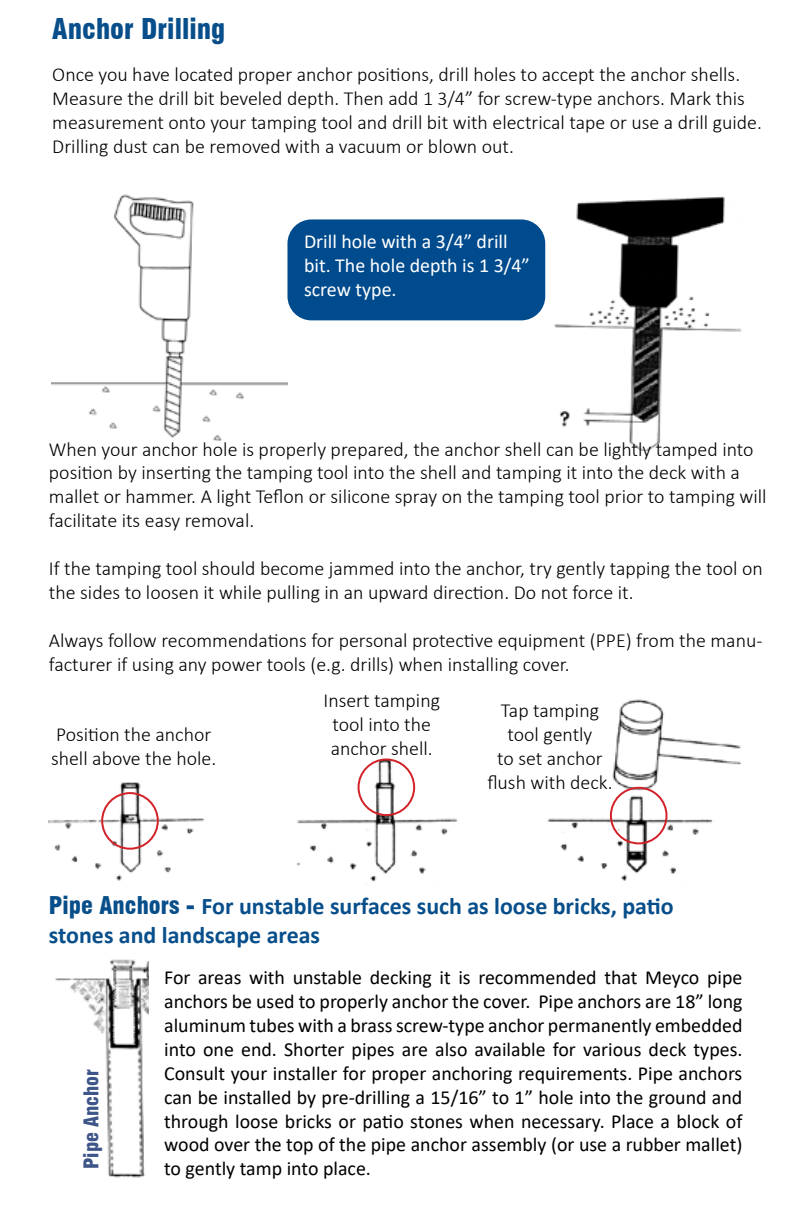
<style>
.page{position:relative;width:792px;height:1224px;background:#fff}
.page>*{position:absolute;margin:0;border:0;box-sizing:border-box;transform-origin:0 0}
.t1{font:900 condensed 28px "Swiss 721 BT";color:#074e8a}
.t2{font:700 24px/28.6px "Calibri";color:#074e8a}
.t3{font:300 20px/24px "Calibri";color:#000}
.t4{font:20px/24px "Calibri";color:#000;text-align:justify}
.t5{font:20px/24px "Calibri";color:#fff}
.t6{font:900 condensed 20px "Swiss 721 BT";color:#3d5588}
.s1{font-family:"Swiss 721 BT";font-weight:900;font-stretch:condensed}
</style>
<div class="page">
<img style="left:49px;top:699px;width:692px;height:183px">
<div style="left:101px;top:792px;width:58px;height:58px;border:2px solid #d2232a;border-radius:50%"></div>
<div style="left:358px;top:758px;width:57px;height:58px;border:2px solid #d2232a;border-radius:50%"></div>
<div style="left:610px;top:787px;width:58px;height:57px;border:2px solid #d2232a;border-radius:50%"></div>
<img style="left:55px;top:959px;width:93px;height:219px">
<img style="left:554px;top:196px;width:188px;height:254px">
<img style="left:51px;top:194px;width:237px;height:247px">
<div style="left:287px;top:219px;width:258px;height:101px;background:#004b8d;border-radius:24px"></div>
<h1 class="t1" style="left:52px;top:12px;width:175px">Anchor Drilling</h1>
<p class="t3" style="left:52px;top:62px;width:711px">Once you have located proper anchor positions, drill holes to accept the anchor shells.<br>Measure the drill bit beveled depth. Then add 1 3/4” for screw-type anchors. Mark this measurement onto your tamping tool and drill bit with electrical tape or use a drill guide.<br>Drilling dust can be removed with a vacuum or blown out.</p>
<p class="t5" style="left:304px;top:229px;width:227px">Drill hole with a 3/4” drill bit. The hole depth is 1 3/4” screw type.</p>
<p class="t3" style="left:49px;top:437px;width:719px">When your anchor hole is properly prepared, the anchor shell can be lightly tamped into position by inserting the tamping tool into the shell and tamping it into the deck with a mallet or hammer. A light Teflon or silicone spray on the tamping tool prior to tamping will facilitate its easy removal.</p>
<p class="t3" style="left:49px;top:556px;width:715px">If the tamping tool should become jammed into the anchor, try gently tapping the tool on the sides to loosen it while pulling in an upward direction. Do not force it.</p>
<p class="t3" style="left:49px;top:628px;width:715px">Always follow recommendations for personal protective equipment (PPE) from the manu&shy;facturer if using any power tools (e.g. drills) when installing cover.</p>
<p class="t3" style="left:51px;top:722px;width:167px">Position the anchor shell above the hole.</p>
<p class="t3" style="left:323px;top:688px;width:118px;text-align:center">Insert tamping tool into the anchor shell.</p>
<p class="t3" style="left:487px;top:698px;width:127px;text-align:center">Tap tamping tool gently<br>to set anchor flush with deck.</p>
<p class="t2" style="left:49px;top:891px;width:626px"><span class="s1">Pipe Anchors -</span> For unstable surfaces such as loose bricks, patio stones and landscape areas</p>
<p class="t4" style="left:164px;top:965px;width:580px">For areas with unstable decking it is recommended that Meyco pipe anchors be used to properly anchor the cover. Pipe anchors are 18” long aluminum tubes with a brass screw-type anchor permanently embedded into one end. Shorter pipes are also available for various deck types.<br>Consult your installer for proper anchoring requirements. Pipe anchors can be installed by pre-drilling a 15/16” to 1” hole into the ground and through loose bricks or patio stones when necessary. Place a block of wood over the top of the pipe anchor assembly (or use a rubber mallet) to gently tamp into place.</p>
<p class="t6" style="left:79px;top:1169px;width:102px;rotate:-90deg">Pipe Anchor</p>
</div>
